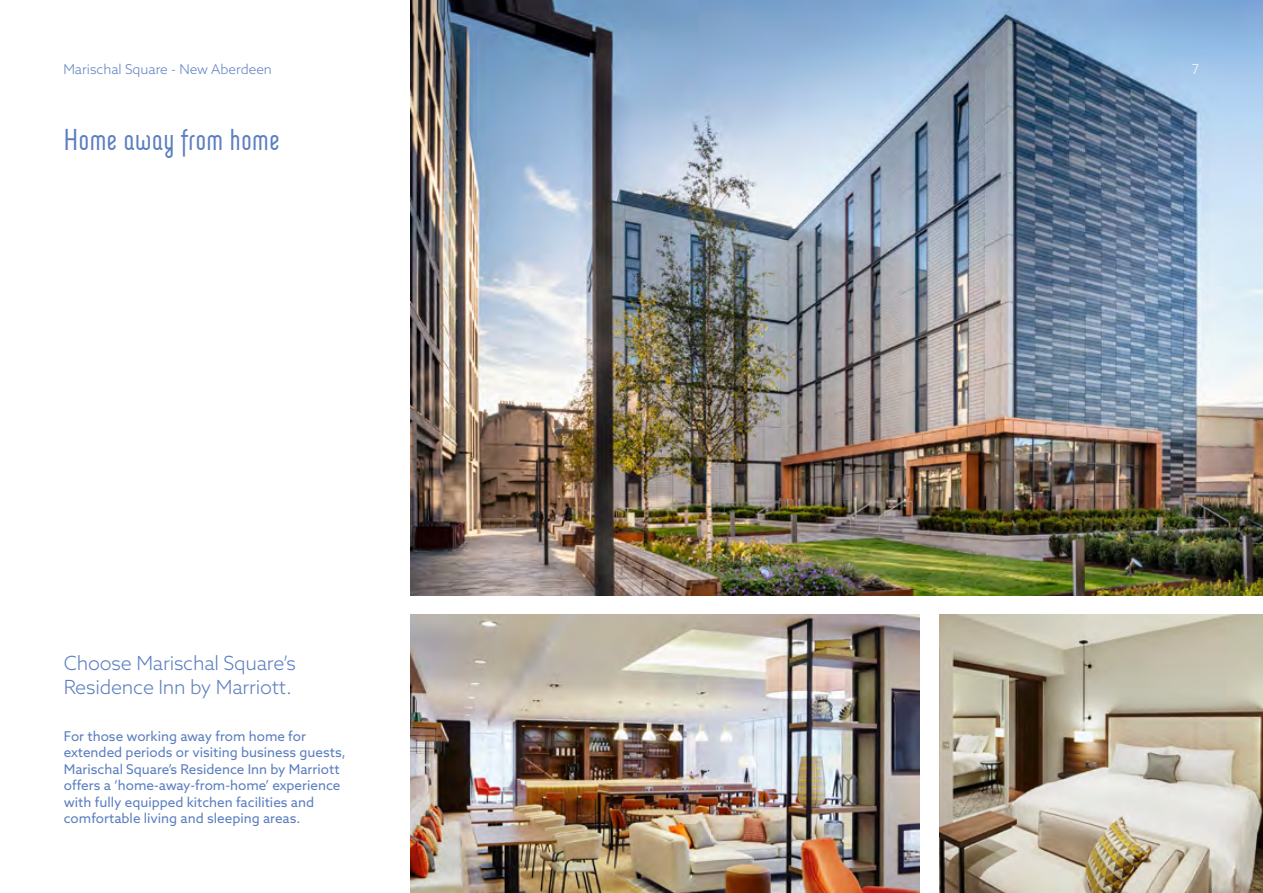
<style>
.page{position:relative;width:1263px;height:893px;background:#fff}
.page>*{position:absolute;margin:0;border:0;box-sizing:border-box;transform-origin:0 0}
.t1{font:30px "Neubau Grotesque W01";color:#5a7ebf}
.t2{font:300 19.5px/24px "Azo Sans";letter-spacing:-.01em;color:#5a7ebf}
.t3{font:13.5px/16.5px "Azo Sans";color:#5a7ebf}
.t4{font:300 13.5px "Azo Sans";color:#5a7ebf}
.t5{font:300 13.5px "Azo Sans";color:#fff}
</style>
<div class="page">
<img style="left:410px;top:0;width:853px;height:595px">
<img style="left:410px;top:615px;width:510px;height:278px">
<img style="left:940px;top:614px;width:323px;height:279px">
<p class="t4" style="left:63px;top:61px;width:210px">Marischal Square - New Aberdeen</p>
<p class="t5" style="left:1192px;top:61px;width:9px">7</p>
<h1 class="t1" style="left:63px;top:123px;width:218px">Home away from home</h1>
<h2 class="t2" style="left:64px;top:651px;width:234px">Choose Marischal Square’s<br>Residence Inn by Marriott.</h2>
<p class="t3" style="left:64px;top:727px;width:284px">For those working away from home for extended periods or visiting business guests, Marischal Square’s Residence Inn by Marriott offers a ‘home-away-from-home’ experience with fully equipped kitchen facilities and comfortable living and sleeping areas.</p>
</div>
